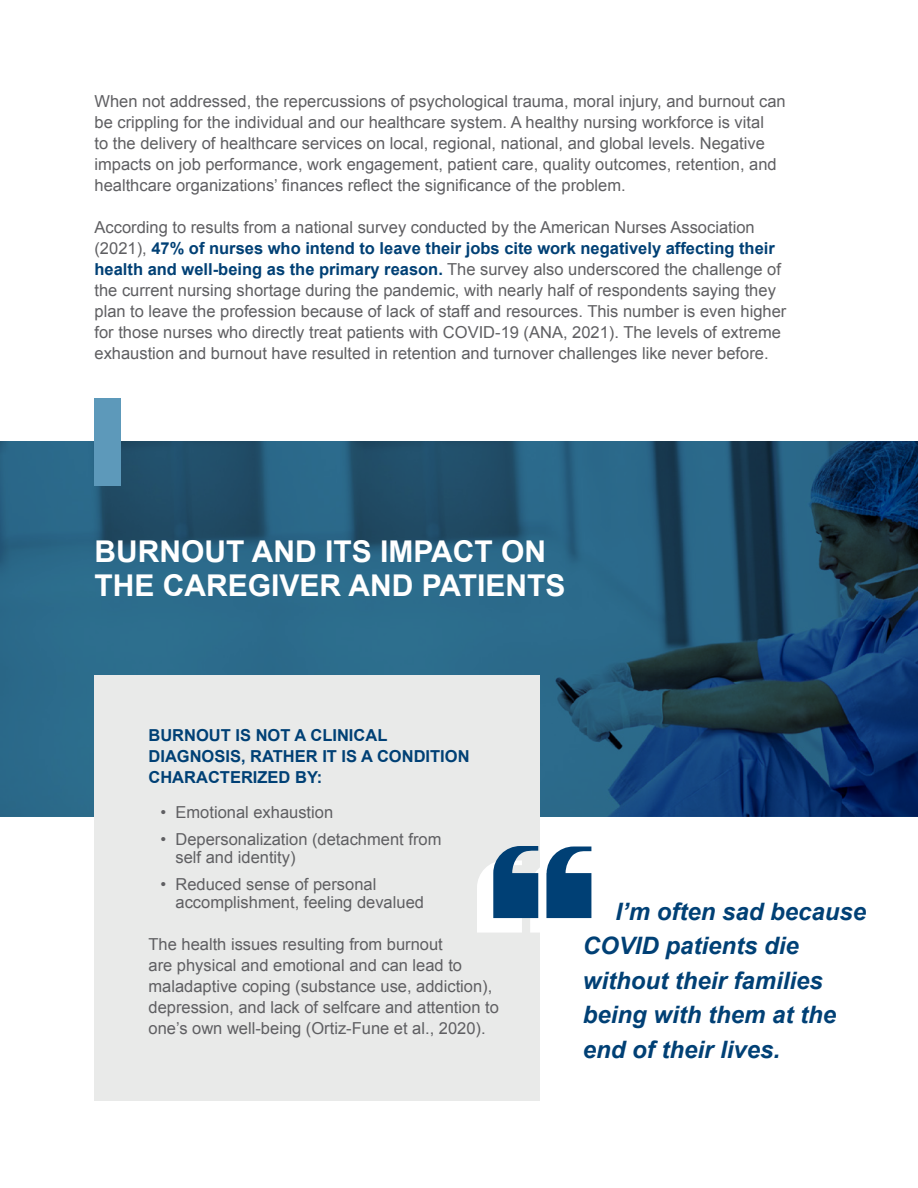
<style>
.page{position:relative;width:918px;height:1188px;background:#fff}
.page>*{position:absolute;margin:0;border:0;box-sizing:border-box;transform-origin:0 0}
.Body_Head_Larger{font:700 30px/34.5px "Arial";color:#fff}
.Call_Out{font:italic 700 24px/34.5px "Arial";color:#004075}
.Body{font:16.5px/21px "Arial";color:#5f5f62}
.Bullets{font:16.5px/18px "Arial";color:#5f5f62}
.Body_Sub-Head{font:700 16.5px/21px "Arial";color:#004075}
.s1{font-weight:700;color:#004075}
</style>
<div class="page">
<svg style="left:0;top:442px;width:918px;height:375px;background:#225677"></svg>
<div style="left:94px;top:398px;width:28px;height:88px;background:#5d99ba"></div>
<div style="left:94px;top:675px;width:446px;height:425px;background:#e9eae9"></div>
<svg style="left:477px;top:846px;width:114px;height:87px"></svg>
<p class="Body" style="left:94px;top:90px;width:693px">When not addressed, the repercussions of psychological trauma, moral injury, and burnout can be crippling for the individual and our healthcare system. A healthy nursing workforce is vital<br>to the delivery of healthcare services on local, regional, national, and global levels. Negative impacts on job performance, work engagement, patient care, quality outcomes, retention, and healthcare organizations’ finances reflect the significance of the problem.</p>
<p class="Body" style="left:94px;top:216px;width:693px">According to results from a national survey conducted by the American Nurses Association (2021), <span class="s1">47% of nurses who intend to leave their jobs cite work negatively affecting their health and well-being as the primary reason.</span> The survey also underscored the challenge of the current nursing shortage during the pandemic, with nearly half of respondents saying they plan to leave the profession because of lack of staff and resources. This number is even higher for those nurses who directly treat patients with COVID-19 (ANA, 2021). The levels of extreme exhaustion and burnout have resulted in retention and turnover challenges like never before.</p>
<p class="Body_Head_Larger" style="left:94px;top:535px;width:473px">BURNOUT AND ITS IMPACT ON<br>THE CAREGIVER AND PATIENTS</p>
<p class="Body_Sub-Head" style="left:148px;top:725px;width:323px">BURNOUT IS NOT A CLINICAL<br>DIAGNOSIS, RATHER IT IS A CONDITION<br>CHARACTERIZED BY:</p>
<p class="Bullets" style="left:160px;top:803px;width:174px">• Emotional exhaustion</p>
<p class="Bullets" style="left:176px;top:830px;width:267px;text-indent:-15px">• Depersonalization (detachment from self and identity)</p>
<p class="Bullets" style="left:176px;top:875px;width:250px;text-indent:-15px">• Reduced sense of personal accomplishment, feeling devalued</p>
<p class="Body" style="left:148px;top:933px;width:352px">The health issues resulting from burnout<br>are physical and emotional and can lead to maladaptive coping (substance use, addiction), depression, and lack of selfcare and attention to one’s own well-being (Ortiz-Fune et al., 2020).</p>
<p class="Call_Out" style="left:583px;top:895px;width:285px;text-indent:33px">I’m often sad because<br>COVID patients die without their families being with them at the end of their lives.</p>
</div>
